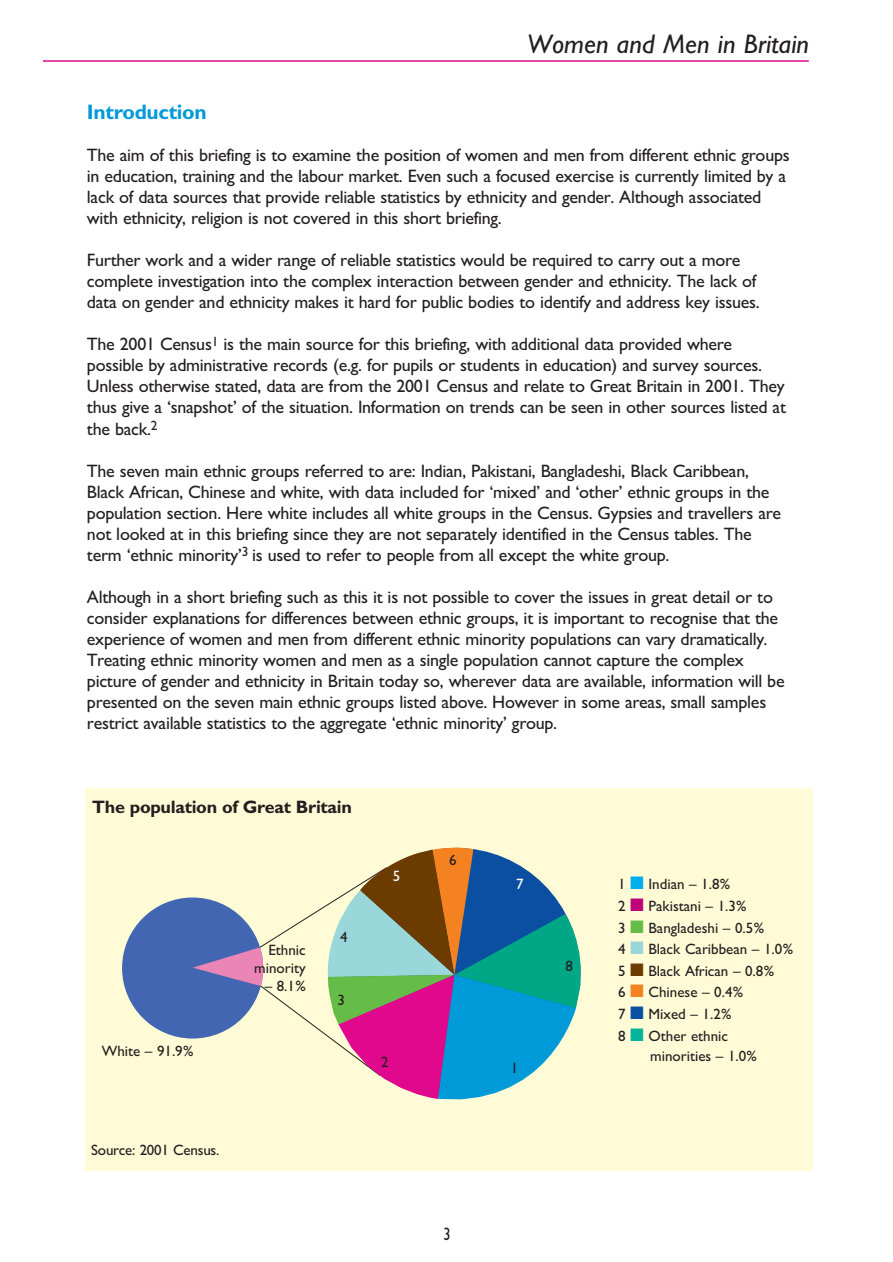
<style>
.page{position:relative;width:893px;height:1262px;background:#fff}
.page>*{position:absolute;margin:0;border:0;box-sizing:border-box;transform-origin:0 0}
.t1{font:italic 27px "M Gill Sans";color:#231f20}
.t2{font:700 21px "M Gill Sans";letter-spacing:-.015em;color:#009ad9}
.t3{font:18px/21px "M Gill Sans";letter-spacing:-.015em;color:#231f20}
.t4{font:700 18px "M Gill Sans";letter-spacing:-.015em;color:#231f20}
.t5{font:18px "M Gill Sans";letter-spacing:-.015em;color:#231f20;scale:.8 1}
.t6{font:15px/21.6px "M Gill Sans";color:#231f20}
.t7{font:15px "M Gill Sans";color:#fff}
.s1{color:#00aeef}
.s2{color:#be027a}
.s3{color:#65bc46}
.s4{color:#99d7db}
.s5{color:#6b3b00}
.s6{color:#f58220}
.s7{color:#0a4fa2}
.s8{color:#03b49a}
</style>
<div class="page">
<div style="left:85px;top:788px;width:728px;height:382px;background:#fffbd6"></div>
<div style="left:122px;top:897px;width:141px;height:141px;background:#4266b1;border-radius:50%"></div>
<svg style="left:193px;top:847px;width:388px;height:252px"></svg>
<hr style="left:43px;top:60px;width:765px;height:2px;background:#e0088c">
<h1 class="t1" style="left:527px;top:34px;width:284px">Women and Men in Britain</h1>
<p class="t2" style="left:87px;top:104px;width:121px">Introduction</p>
<p class="t3" style="left:87px;top:147px;width:704px">The aim of this briefing is to examine the position of women and men from different ethnic groups in education, training and the labour market. Even such a focused exercise is currently limited by a lack of data sources that provide reliable statistics by ethnicity and gender. Although associated with ethnicity, religion is not covered in this short briefing.</p>
<p class="t3" style="left:87px;top:252px;width:674px">Further work and a wider range of reliable statistics would be required to carry out a more complete investigation into the complex interaction between gender and ethnicity. The lack of data on gender and ethnicity makes it hard for public bodies to identify and address key issues.</p>
<p class="t3" style="left:87px;top:336px;width:700px">The 2001 Census<sup>1</sup> is the main source for this briefing, with additional data provided where possible by administrative records (e.g. for pupils or students in education) and survey sources.<br>Unless otherwise stated, data are from the 2001 Census and relate to Great Britain in 2001. They thus give a ‘snapshot’ of the situation. Information on trends can be seen in other sources listed at the back.<sup>2</sup></p>
<p class="t3" style="left:87px;top:462px;width:695px">The seven main ethnic groups referred to are: Indian, Pakistani, Bangladeshi, Black Caribbean, Black African, Chinese and white, with data included for ‘mixed’ and ‘other’ ethnic groups in the population section. Here white includes all white groups in the Census. Gypsies and travellers are not looked at in this briefing since they are not separately identified in the Census tables. The term ‘ethnic minority’<sup>3</sup> is used to refer to people from all except the white group.</p>
<p class="t3" style="left:87px;top:588px;width:699px">Although in a short briefing such as this it is not possible to cover the issues in great detail or to consider explanations for differences between ethnic groups, it is important to recognise that the experience of women and men from different ethnic minority populations can vary dramatically.<br>Treating ethnic minority women and men as a single population cannot capture the complex picture of gender and ethnicity in Britain today so, wherever data are available, information will be presented on the seven main ethnic groups listed above. However in some areas, small samples restrict available statistics to the aggregate ‘ethnic minority’ group.</p>
<p class="t4" style="left:92px;top:799px;width:261px">The population of Great Britain</p>
<p class="t6" style="left:102px;top:1041px;width:93px">White – 91.9%</p>
<p class="t6" style="left:254px;top:942px;width:53px;line-height:18px;text-align:right">Ethnic minority</p>
<p class="t6" style="left:265px;top:976px;width:42px">– 8.1%</p>
<p class="t6" style="left:340px;top:927px;width:9px">4</p>
<p class="t6" style="left:337px;top:990px;width:9px">3</p>
<p class="t7" style="left:393px;top:870px;width:9px">5</p>
<p class="t6" style="left:381px;top:1052px;width:9px">2</p>
<p class="t6" style="left:91px;top:1140px;width:130px">Source: 2001 Census.</p>
<p class="t6" style="left:449px;top:850px;width:9px">6</p>
<p class="t5" style="left:443px;top:1227px;width:10px">3</p>
<p class="t7" style="left:516px;top:878px;width:9px">7</p>
<p class="t6" style="left:511px;top:1058px;width:9px">1</p>
<p class="t6" style="left:565px;top:956px;width:9px">8</p>
<p class="t6" style="left:618px;top:875px;width:176px">1 <span class="s1">■</span> Indian – 1.8%<br>2 <span class="s2">■</span> Pakistani – 1.3%<br>3 <span class="s3">■</span> Bangladeshi – 0.5%<br>4 <span class="s4">■</span> Black Caribbean – 1.0%<br>5 <span class="s5">■</span> Black African – 0.8%<br>6 <span class="s6">■</span> Chinese – 0.4%<br>7 <span class="s7">■</span> Mixed – 1.2%<br>8 <span class="s8">■</span> Other ethnic</p>
<p class="t6" style="left:650px;top:1046px;width:108px">minorities – 1.0%</p>
</div>
